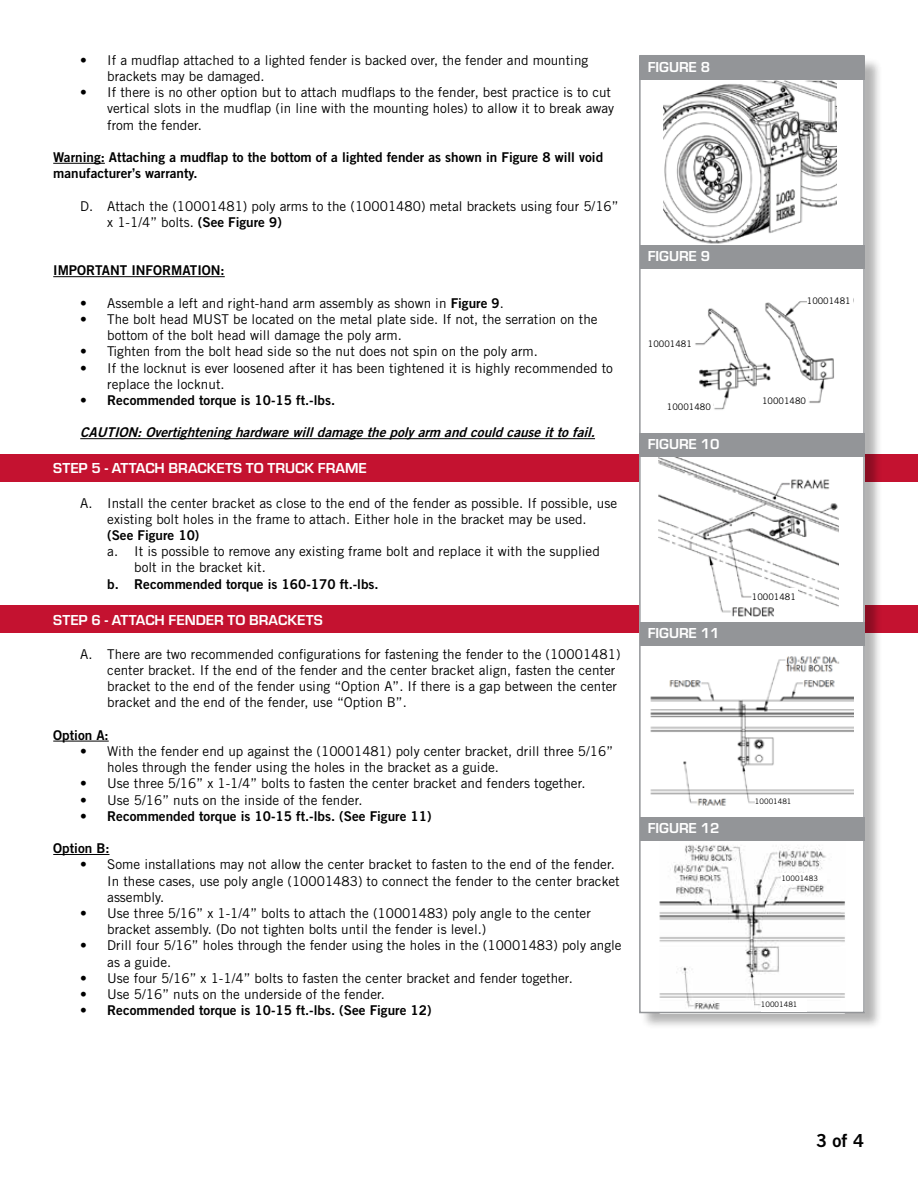
<style>
.page{position:relative;width:918px;height:1188px;background:#fff}
.page>*{position:absolute;margin:0;border:0;box-sizing:border-box;transform-origin:0 0}
.t1{font:18px "Trade Gothic LT Std Bd 2";color:#000}
.t2{font:700 15px "Eurostile";color:#fff}
.t3{font:13.5px/16.2px "Trade Gothic LT Std";color:#000}
.t4{font:13.5px/16.2px "Trade Gothic LT Std Bd 2";color:#000}
.t5{font:italic 13.5px "Trade Gothic LT Std Bd 2";color:#000}
.t6{font:9px "Trade Gothic LT Std";color:#000}
.t7{font:7.5px "Trade Gothic LT Std";color:#000}
.s1{font-family:"Trade Gothic LT Std Bd 2"}
</style>
<div class="page">
<div style="left:1px;top:454px;width:917px;height:28px;background:#c41230"></div>
<div style="left:1px;top:605px;width:917px;height:28px;background:#c41230"></div>
<hr style="left:53px;top:163px;width:52px;height:1px;background:#000">
<hr style="left:53px;top:276px;width:172px;height:1px;background:#000">
<hr style="left:80px;top:438px;width:515px;height:1px;background:#000">
<hr style="left:53px;top:741px;width:56px;height:1px;background:#000">
<hr style="left:53px;top:854px;width:57px;height:1px;background:#000">
<div style="left:640px;top:57px;width:242px;height:972px;background:#000;opacity:.3"></div>
<div style="left:639px;top:56px;width:226px;height:955px;background:#fff"></div>
<img style="left:650px;top:656px;width:204px;height:150px">
<img style="left:659px;top:457px;width:179px;height:159px">
<img style="left:663px;top:80px;width:174px;height:164px">
<img style="left:695px;top:298px;width:159px;height:112px">
<img style="left:659px;top:844px;width:186px;height:166px">
<div style="left:639px;top:56px;width:226px;height:24px;background:#939598"></div>
<div style="left:639px;top:433px;width:226px;height:24px;background:#939598"></div>
<div style="left:640px;top:245px;width:225px;height:24px;background:#939598"></div>
<div style="left:640px;top:622px;width:225px;height:24px;background:#939598"></div>
<div style="left:640px;top:817px;width:225px;height:24px;background:#939598"></div>
<div style="left:639px;top:55px;width:226px;height:958px;border:2px solid #939598"></div>
<div style="left:807px;top:292px;width:45px;height:17px;background:#fff"></div>
<div style="left:752px;top:588px;width:45px;height:17px;background:#fff"></div>
<div style="left:762px;top:392px;width:45px;height:17px;background:#fff"></div>
<div style="left:667px;top:398px;width:45px;height:18px;background:#fff"></div>
<div style="left:761px;top:998px;width:45px;height:13px;background:#fff"></div>
<div style="left:755px;top:795px;width:45px;height:14px;background:#fff"></div>
<div style="left:781px;top:873px;width:46px;height:10px;background:#fff"></div>
<p class="t3" style="left:107px;top:52px;width:483px;text-indent:-27px">• If a mudflap attached to a lighted fender is backed over, the fender and mounting brackets may be damaged.</p>
<p class="t3" style="left:107px;top:84px;width:508px;text-indent:-27px">• If there is no other option but to attach mudflaps to the fender, best practice is to cut vertical slots in the mudflap (in line with the mounting holes) to allow it to break away from the fender.</p>
<p class="t4" style="left:53px;top:149px;width:551px">Warning: Attaching a mudflap to the bottom of a lighted fender as shown in Figure 8 will void manufacturer’s warranty.</p>
<p class="t3" style="left:107px;top:197px;width:513px;text-indent:-27px">D. Attach the (10001481) poly arms to the (10001480) metal brackets using four 5/16” x 1-1/4” bolts. <span class="s1">(See Figure 9)</span></p>
<p class="t4" style="left:53px;top:262px;width:173px">IMPORTANT INFORMATION:</p>
<p class="t3" style="left:80px;top:295px;width:425px">• Assemble a left and right-hand arm assembly as shown in <span class="s1">Figure 9</span>.</p>
<p class="t3" style="left:107px;top:311px;width:492px;text-indent:-27px">• The bolt head MUST be located on the metal plate side. If not, the serration on the bottom of the bolt head will damage the poly arm.</p>
<p class="t3" style="left:80px;top:343px;width:459px">• Tighten from the bolt head side so the nut does not spin on the poly arm.</p>
<p class="t3" style="left:107px;top:359px;width:507px;text-indent:-27px">• If the locknut is ever loosened after it has been tightened it is highly recommended to replace the locknut.</p>
<p class="t4" style="left:80px;top:392px;width:256px">• Recommended torque is 10-15 ft.-lbs.</p>
<p class="t5" style="left:80px;top:424px;width:521px">CAUTION:Overtighteninghardwarewilldamagethepolyarm andcouldcauseittofail.</p>
<p class="t2" style="left:53px;top:458px;width:315px">STEP 5 - ATTACH BRACKETS TO TRUCK FRAME</p>
<p class="t3" style="left:80px;top:494px;width:538px;text-align:center">A. Install the center bracket as close to the end of the fender as possible. If possible, use existing bolt holes in the frame to attach. Either hole in the bracket may be used.</p>
<p class="t4" style="left:107px;top:527px;width:94px">(See Figure 10)</p>
<p class="t3" style="left:134px;top:543px;width:467px;text-indent:-27px">a. It is possible to remove any existing frame bolt and replace it with the supplied bolt in the bracket kit.</p>
<p class="t4" style="left:107px;top:575px;width:273px">b. Recommended torque is 160-170 ft.-lbs.</p>
<p class="t2" style="left:53px;top:609px;width:271px">STEP 6 - ATTACH FENDER TO BRACKETS</p>
<p class="t3" style="left:107px;top:646px;width:515px;text-indent:-27px">A. There are two recommended configurations for fastening the fender to the (10001481) center bracket. If the end of the fender and the center bracket align, fasten the center bracket to the end of the fender using “Option A”. If there is a gap between the center bracket and the end of the fender, use “Option B”.</p>
<p class="t4" style="left:53px;top:727px;width:57px">Option A:</p>
<p class="t3" style="left:107px;top:743px;width:507px;text-indent:-27px">• With the fender end up against the (10001481) poly center bracket, drill three 5/16” holes through the fender using the holes in the bracket as a guide.</p>
<p class="t3" style="left:80px;top:775px;width:507px">• Use three 5/16” x 1-1/4” bolts to fasten the center bracket and fenders together.</p>
<p class="t3" style="left:80px;top:791px;width:284px">• Use 5/16” nuts on the inside of the fender.</p>
<p class="t4" style="left:80px;top:808px;width:353px">• Recommended torque is 10-15 ft.-lbs. (See Figure 11)</p>
<p class="t4" style="left:53px;top:840px;width:58px">Option B:</p>
<p class="t3" style="left:107px;top:856px;width:514px;text-indent:-27px">• Some installations may not allow the center bracket to fasten to the end of the fender.<br>In these cases, use poly angle (10001483) to connect the fender to the center bracket assembly.</p>
<p class="t3" style="left:107px;top:905px;width:485px;text-indent:-27px">• Use three 5/16” x 1-1/4” bolts to attach the (10001483) poly angle to the center bracket assembly. (Do not tighten bolts until the fender is level.)</p>
<p class="t3" style="left:107px;top:937px;width:516px;text-indent:-27px">• Drill four 5/16” holes through the fender using the holes in the (10001483) poly angle as a guide.</p>
<p class="t3" style="left:80px;top:970px;width:494px">• Use four 5/16” x 1-1/4” bolts to fasten the center bracket and fender together.</p>
<p class="t3" style="left:80px;top:986px;width:306px">• Use 5/16” nuts on the underside of the fender.</p>
<p class="t4" style="left:80px;top:1002px;width:353px">• Recommended torque is 10-15 ft.-lbs. (See Figure 12)</p>
<p class="t2" style="left:648px;top:56px;width:64px">FIGURE 8</p>
<p class="t2" style="left:648px;top:245px;width:64px">FIGURE 9</p>
<p class="t6" style="left:648px;top:338px;width:45px">10001481</p>
<p class="t6" style="left:667px;top:402px;width:45px">10001480</p>
<p class="t2" style="left:648px;top:433px;width:73px">FIGURE 10</p>
<p class="t2" style="left:648px;top:622px;width:73px">FIGURE 11</p>
<p class="t2" style="left:648px;top:817px;width:73px">FIGURE 12</p>
<p class="t6" style="left:807px;top:295px;width:45px">10001481</p>
<p class="t6" style="left:762px;top:395px;width:45px">10001480</p>
<p class="t6" style="left:752px;top:591px;width:45px">10001481</p>
<p class="t7" style="left:755px;top:797px;width:38px">10001481</p>
<p class="t7" style="left:781px;top:874px;width:38px">10001483</p>
<p class="t7" style="left:761px;top:1000px;width:38px">10001481</p>
<h1 class="t1" style="left:816px;top:1129px;width:49px">3 of 4</h1>
</div>
